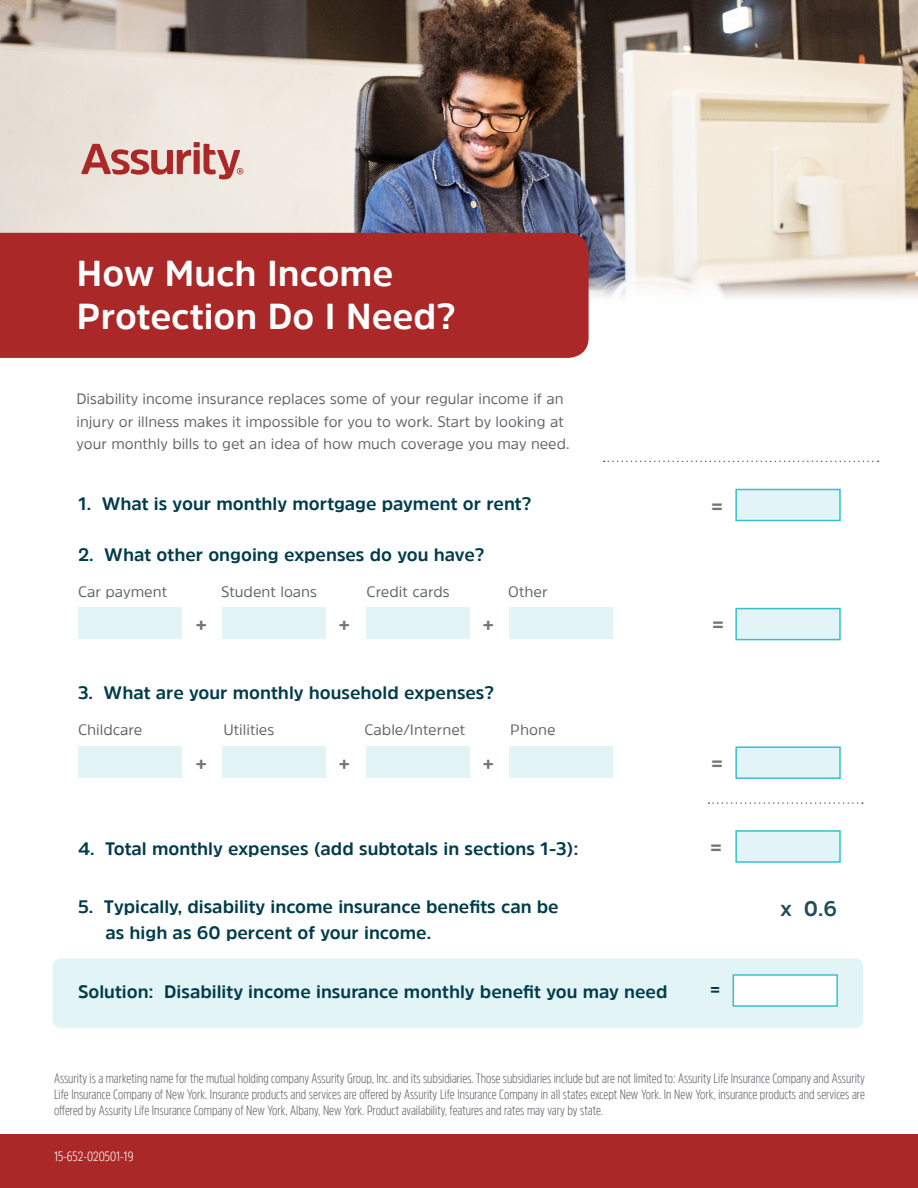
<style>
.page{position:relative;width:918px;height:1188px;background:#fff}
.page>*{position:absolute;margin:0;border:0;box-sizing:border-box;transform-origin:0 0}
.t1{font:700 36px "Amsi Pro";color:#fff}
.t2{font:700 21px "Amsi Pro";color:#747479}
.t3{font:700 21px "Amsi Pro";color:#214d5b}
.t4{font:700 19.5px "Amsi Pro";color:#747479}
.t5{font:700 18px/25.5px "Amsi Pro";color:#013c4b}
.t6{font:15px/22.5px "Amsi Pro";color:#63656a}
.t7{font:15px "Amsi Pro";color:#62656a}
.miniHEADLINES{font:300 13.5px/16.2px "Amsi Pro Cond";color:#62656a;text-align:justify}
.t8{font:300 13.5px "Amsi Pro Cond";color:#fff}
</style>
<div class="page">
<div style="left:52px;top:958px;width:811px;height:70px;background:#e3f4f6;border-radius:9px"></div>
<div style="left:733px;top:974px;width:105px;height:33px;background:#fff;border:2px solid #38c1cc"></div>
<div style="left:78px;top:608px;width:104px;height:31px;background:#e3f4f6"></div>
<div style="left:222px;top:608px;width:104px;height:31px;background:#e3f4f6"></div>
<div style="left:366px;top:608px;width:104px;height:31px;background:#e3f4f6"></div>
<div style="left:510px;top:608px;width:103px;height:31px;background:#e3f4f6"></div>
<div style="left:735px;top:830px;width:106px;height:33px;background:#e3f4f6;border:2px solid #38c1cc"></div>
<div style="left:735px;top:608px;width:106px;height:32px;background:#e3f4f6;border:2px solid #38c1cc"></div>
<div style="left:735px;top:489px;width:106px;height:32px;background:#e3f4f6;border:2px solid #38c1cc"></div>
<div style="left:0;top:1134px;width:918px;height:54px;background:#aa2928"></div>
<div style="left:78px;top:746px;width:104px;height:31px;background:#e3f4f6"></div>
<div style="left:222px;top:746px;width:104px;height:31px;background:#e3f4f6"></div>
<div style="left:366px;top:746px;width:104px;height:31px;background:#e3f4f6"></div>
<div style="left:510px;top:746px;width:103px;height:31px;background:#e3f4f6"></div>
<div style="left:735px;top:746px;width:106px;height:33px;background:#e3f4f6;border:2px solid #38c1cc"></div>
<img style="left:0;top:0;width:918px;height:298px">
<div style="left:0;top:233px;width:589px;height:125px;background:#aa2928"></div>
<svg style="left:708px;top:802px;width:155px;height:2px"></svg>
<svg style="left:81px;top:142px;width:162px;height:37px;background:#d4a09a"></svg>
<svg style="left:604px;top:461px;width:275px;height:1px"></svg>
<p class="t1" style="left:77px;top:249px;width:318px">How Much Income</p>
<p class="t1" style="left:77px;top:292px;width:381px">Protection Do I Need?</p>
<p class="t6" style="left:76px;top:387px;width:494px">Disability income insurance replaces some of your regular income if an injury or illness makes it impossible for you to work. Start by looking at your monthly bills to get an idea of how much coverage you may need.</p>
<p class="t5" style="left:78px;top:491px;width:455px">1. What is your monthly mortgage payment or rent?</p>
<p class="t5" style="left:78px;top:542px;width:408px">2. What other ongoing expenses do you have?</p>
<p class="t7" style="left:78px;top:581px;width:91px">Car payment</p>
<p class="t7" style="left:221px;top:581px;width:98px">Student loans</p>
<p class="t7" style="left:367px;top:581px;width:85px">Credit cards</p>
<p class="t7" style="left:508px;top:581px;width:41px">Other</p>
<p class="t4" style="left:195px;top:612px;width:13px">+</p>
<p class="t4" style="left:338px;top:612px;width:13px">+</p>
<p class="t4" style="left:482px;top:612px;width:13px">+</p>
<p class="t5" style="left:78px;top:680px;width:418px">3. What are your monthly household expenses?</p>
<p class="t7" style="left:78px;top:719px;width:66px">Childcare</p>
<p class="t7" style="left:223px;top:719px;width:53px">Utilities</p>
<p class="t7" style="left:364px;top:719px;width:102px">Cable/Internet</p>
<p class="t7" style="left:510px;top:719px;width:47px">Phone</p>
<p class="t2" style="left:711px;top:492px;width:14px">=</p>
<p class="t2" style="left:712px;top:610px;width:14px">=</p>
<p class="t4" style="left:195px;top:750px;width:13px">+</p>
<p class="t4" style="left:338px;top:750px;width:13px">+</p>
<p class="t4" style="left:482px;top:750px;width:13px">+</p>
<p class="t2" style="left:711px;top:749px;width:14px">=</p>
<p class="t5" style="left:78px;top:836px;width:502px">4. Total monthly expenses (add subtotals in sections 1-3):</p>
<p class="t2" style="left:710px;top:833px;width:14px">=</p>
<p class="t5" style="left:105px;top:894px;width:455px;text-indent:-27px">5. Typically, disability income insurance benefits can be as high as 60 percent of your income.</p>
<p class="t3" style="left:780px;top:894px;width:58px">x 0.6</p>
<p class="t5" style="left:78px;top:978px;width:591px">Solution: Disability income insurance monthly benefit you may need</p>
<p class="t5" style="left:710px;top:977px;width:12px">=</p>
<p class="miniHEADLINES" style="left:54px;top:1069px;width:812px">Assurity is a marketing name for the mutual holding company Assurity Group, Inc. and its subsidiaries. Those subsidiaries include but are not limited to: Assurity Life Insurance Company and Assurity Life Insurance Company of New York. Insurance products and services are offered by Assurity Life Insurance Company in all states except New York. In New York, insurance products and services are offered by Assurity Life Insurance Company of New York, Albany, New York. Product availability, features and rates may vary by state.</p>
<p class="t8" style="left:54px;top:1147px;width:81px">15-652-020501-19</p>
</div>
